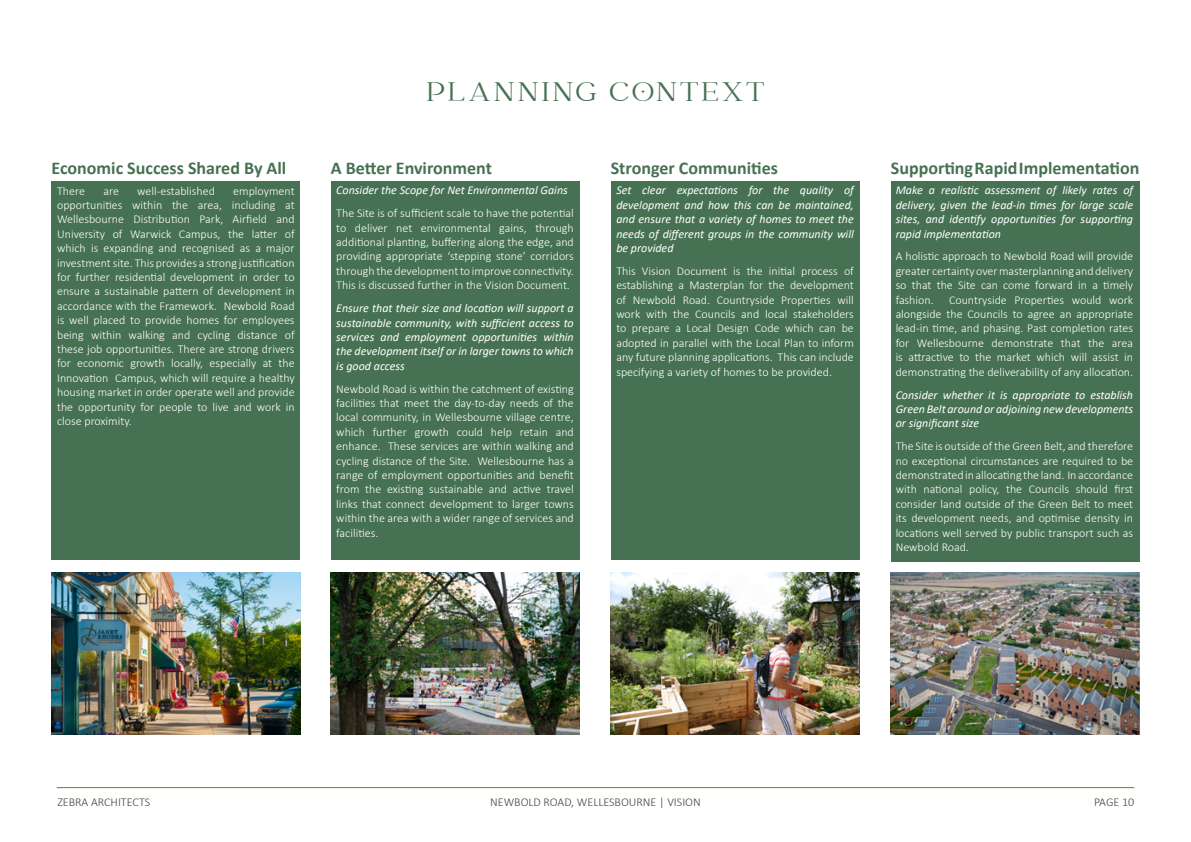
<style>
.page{position:relative;width:1191px;height:842px;background:#fff}
.page>*{position:absolute;margin:0;border:0;box-sizing:border-box;transform-origin:0 0}
.t1{font:30px "John Mayer";letter-spacing:.1em;color:#477153}
.t2{font:700 18px "Calibri";color:#477153}
.t3{font:300 12px/14.4px "Calibri";color:#fff;text-align:justify}
.t4{font:italic 12px/14.4px "Calibri";color:#fff;text-align:justify}
.t5{font:300 12px "Calibri";color:#434343}
</style>
<div class="page">
<hr style="left:57px;top:787px;width:1077px;height:1px;background:#598f06">
<div style="left:52px;top:181px;width:248px;height:379px;background:#477153"></div>
<div style="left:331px;top:181px;width:248px;height:379px;background:#477153"></div>
<div style="left:611px;top:181px;width:248px;height:379px;background:#477153"></div>
<div style="left:890px;top:181px;width:249px;height:200px;background:#477153"></div>
<div style="left:890px;top:381px;width:249px;height:180px;background:#477153"></div>
<img style="left:52px;top:573px;width:248px;height:161px">
<img style="left:331px;top:573px;width:248px;height:161px">
<img style="left:611px;top:573px;width:248px;height:161px">
<img style="left:890px;top:573px;width:249px;height:161px">
<h1 class="t1" style="left:426px;top:75px;width:339px">PLANNING CONTEXT</h1>
<h2 class="t2" style="left:52px;top:156px;width:236px">Economic Success Shared By All</h2>
<h2 class="t2" style="left:331px;top:156px;width:163px">A Better Environment</h2>
<h2 class="t2" style="left:611px;top:156px;width:169px">Stronger Communities</h2>
<h2 class="t2" style="left:890px;top:156px;width:250px">Supporting Rapid Implementation</h2>
<p class="t4" style="left:336px;top:183px;width:233px">Consider the Scope for Net Environmental Gains</p>
<p class="t3" style="left:336px;top:206px;width:239px">The Site is of sufficient scale to have the potential to deliver net environmental gains, through additional planting, buffering along the edge, and providing appropriate ‘stepping stone’ corridors through the development to improve connectivity.<br>This is discussed further in the Vision Document.</p>
<p class="t4" style="left:336px;top:300px;width:239px">Ensure that their size and location will support a sustainable community, with sufficient access to services and employment opportunities within the development itself or in larger towns to which is good access</p>
<p class="t3" style="left:336px;top:381px;width:239px">Newbold Road is within the catchment of existing facilities that meet the day-to-day needs of the local community, in Wellesbourne village centre, which further growth could help retain and enhance. These services are within walking and cycling distance of the Site. Wellesbourne has a range of employment opportunities and benefit from the existing sustainable and active travel links that connect development to larger towns within the area with a wider range of services and facilities.</p>
<p class="t4" style="left:616px;top:183px;width:239px">Set clear expectations for the quality of development and how this can be maintained, and ensure that a variety of homes to meet the needs of different groups in the community will be provided</p>
<p class="t3" style="left:616px;top:263px;width:239px">This Vision Document is the initial process of establishing a Masterplan for the development of Newbold Road. Countryside Properties will work with the Councils and local stakeholders to prepare a Local Design Code which can be adopted in parallel with the Local Plan to inform any future planning applications. This can include specifying a variety of homes to be provided.</p>
<p class="t4" style="left:895px;top:183px;width:239px">Make a realistic assessment of likely rates of delivery, given the lead-in times for large scale sites, and identify opportunities for supporting rapid implementation</p>
<p class="t3" style="left:895px;top:249px;width:239px">A holistic approach to Newbold Road will provide greater certainty over masterplanning and delivery so that the Site can come forward in a timely fashion.</p>
<p class="t3" style="left:57px;top:183px;width:29px">There</p>
<p class="t3" style="left:103px;top:183px;width:17px">are</p>
<p class="t3" style="left:137px;top:183px;width:79px">well-established</p>
<p class="t3" style="left:57px;top:183px;width:239px;text-indent:176px">employment opportunities within the area, including at Wellesbourne Distribution Park, Airfield and University of Warwick Campus, the latter of which is expanding and recognised as a major investment site. This provides a strong justification for further residential development in order to ensure a sustainable pattern of development in accordance with the Framework. Newbold Road is well placed to provide homes for employees being within walking and cycling distance of these job opportunities. There are strong drivers for economic growth locally, especially at the Innovation Campus, which will require a healthy housing market in order operate well and provide the opportunity for people to live and work in close proximity.</p>
<p class="t3" style="left:895px;top:292px;width:239px;text-indent:53px">Countryside Properties would work alongside the Councils to agree an appropriate lead-in time, and phasing. Past completion rates for Wellesbourne demonstrate that the area is attractive to the market which will assist in demonstrating the deliverability of any allocation.</p>
<p class="t4" style="left:895px;top:387px;width:239px">Consider whether it is appropriate to establish Green Belt around or adjoining new developments or significant size</p>
<p class="t3" style="left:895px;top:439px;width:239px">The Site is outside of the Green Belt, and therefore no exceptional circumstances are required to be demonstrated in allocating the land. In accordance with national policy, the Councils should first consider land outside of the Green Belt to meet its development needs, and optimise density in locations well served by public transport such as Newbold Road.</p>
<p class="t5" style="left:57px;top:794px;width:94px">ZEBRA ARCHITECTS</p>
<p class="t5" style="left:490px;top:794px;width:212px">NEWBOLD ROAD, WELLESBOURNE | VISION</p>
<p class="t5" style="left:1094px;top:794px;width:42px">PAGE 10</p>
</div>
